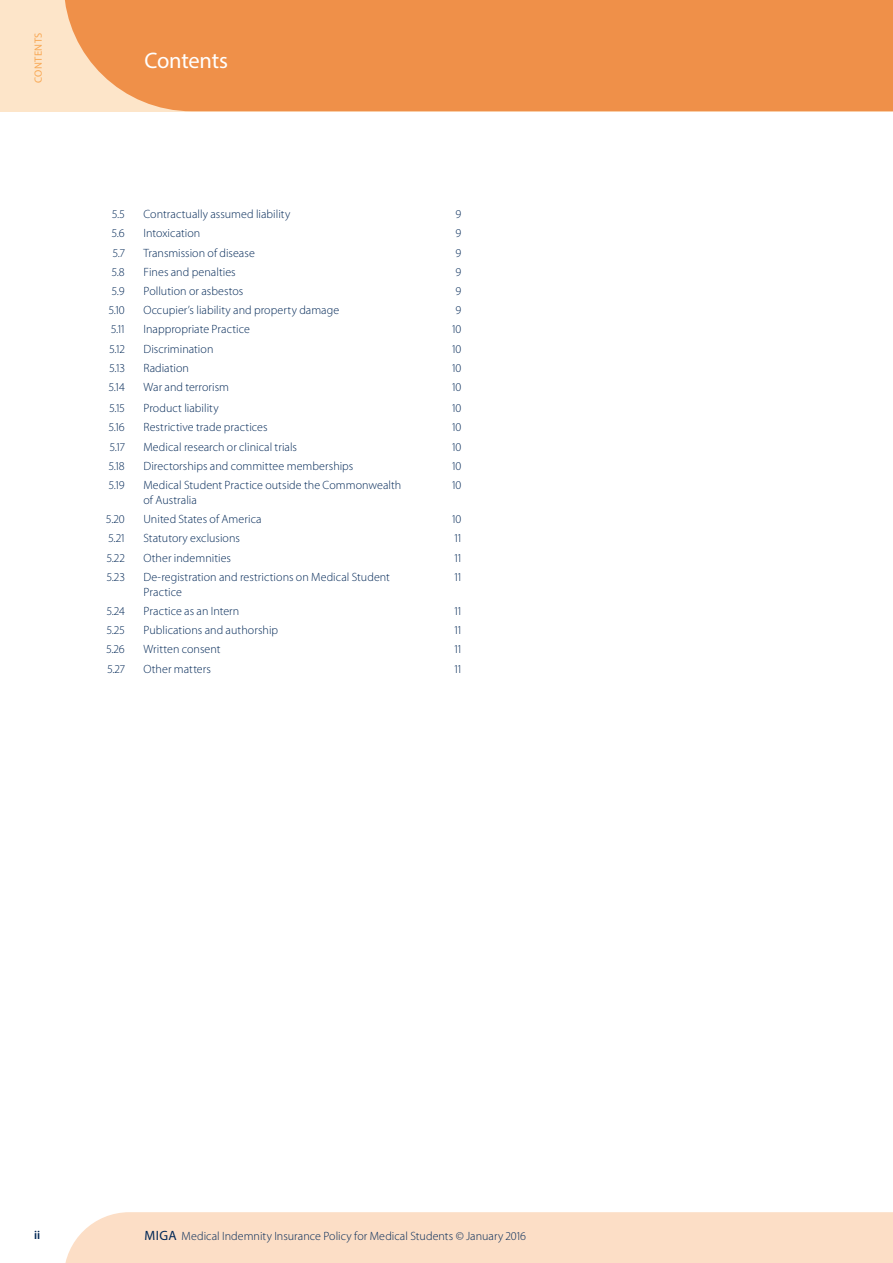
<style>
.page{position:relative;width:893px;height:1263px;background:#fff}
.page>*{position:absolute;margin:0;border:0;box-sizing:border-box;transform-origin:0 0}
.Section_Headings{font:22.5px "Myriad Pro";letter-spacing:-.015em;color:#fff}
.Body_Text{font:300 12px/15px "Myriad Pro";letter-spacing:.005em;color:#002756}
.Body_Text-2{font:600 12px "Myriad Pro";color:#002756}
.Body_Text-3{font:10.5px "Myriad Pro";letter-spacing:.04em;color:#f8a854}
.s1{font-weight:400;font-size:13.5px}
</style>
<div class="page">
<div style="left:0;top:0;width:893px;height:111px;background:#fde5c9"></div>
<div style="left:65px;top:1212px;width:828px;height:51px;background:#fcdec6"></div>
<div style="left:65px;top:0;width:828px;height:111px;background:#ef9049"></div>
<p class="Body_Text-3" style="left:32px;top:83px;width:52px;rotate:-90deg">CONTENTS</p>
<p class="Section_Headings" style="left:145px;top:46px;width:85px">Contents</p>
<p class="Body_Text" style="left:112px;top:207px;width:14px">5.5</p>
<p class="Body_Text" style="left:143px;top:207px;width:148px">Contractually assumed liability</p>
<p class="Body_Text" style="left:456px;top:207px;width:7px">9</p>
<p class="Body_Text" style="left:112px;top:226px;width:14px">5.6</p>
<p class="Body_Text" style="left:143px;top:226px;width:58px">Intoxication</p>
<p class="Body_Text" style="left:456px;top:226px;width:7px">9</p>
<p class="Body_Text" style="left:113px;top:245px;width:13px">5.7</p>
<p class="Body_Text" style="left:143px;top:245px;width:113px">Transmission of disease</p>
<p class="Body_Text" style="left:456px;top:245px;width:7px">9</p>
<p class="Body_Text" style="left:112px;top:264px;width:14px">5.8</p>
<p class="Body_Text" style="left:143px;top:264px;width:94px">Fines and penalties</p>
<p class="Body_Text" style="left:456px;top:264px;width:7px">9</p>
<p class="Body_Text" style="left:112px;top:283px;width:14px">5.9</p>
<p class="Body_Text" style="left:143px;top:283px;width:101px">Pollution or asbestos</p>
<p class="Body_Text" style="left:456px;top:283px;width:7px">9</p>
<p class="Body_Text" style="left:109px;top:303px;width:18px">5.10</p>
<p class="Body_Text" style="left:143px;top:303px;width:197px">Occupier’s liability and property damage</p>
<p class="Body_Text" style="left:456px;top:303px;width:7px">9</p>
<p class="Body_Text" style="left:111px;top:322px;width:15px">5.11</p>
<p class="Body_Text" style="left:143px;top:322px;width:108px">Inappropriate Practice</p>
<p class="Body_Text" style="left:452px;top:322px;width:11px">10</p>
<p class="Body_Text" style="left:109px;top:341px;width:17px">5.12</p>
<p class="Body_Text" style="left:143px;top:341px;width:71px">Discrimination</p>
<p class="Body_Text" style="left:452px;top:341px;width:11px">10</p>
<p class="Body_Text" style="left:109px;top:360px;width:17px">5.13</p>
<p class="Body_Text" style="left:143px;top:360px;width:47px">Radiation</p>
<p class="Body_Text" style="left:452px;top:360px;width:11px">10</p>
<p class="Body_Text" style="left:109px;top:379px;width:17px">5.14</p>
<p class="Body_Text" style="left:143px;top:379px;width:87px">War and terrorism</p>
<p class="Body_Text" style="left:452px;top:379px;width:11px">10</p>
<p class="Body_Text" style="left:109px;top:400px;width:17px">5.15</p>
<p class="Body_Text" style="left:143px;top:400px;width:77px">Product liability</p>
<p class="Body_Text" style="left:452px;top:400px;width:11px">10</p>
<p class="Body_Text" style="left:109px;top:420px;width:17px">5.16</p>
<p class="Body_Text" style="left:143px;top:420px;width:126px">Restrictive trade practices</p>
<p class="Body_Text" style="left:452px;top:420px;width:11px">10</p>
<p class="Body_Text" style="left:110px;top:439px;width:16px">5.17</p>
<p class="Body_Text" style="left:143px;top:439px;width:155px">Medical research or clinical trials</p>
<p class="Body_Text" style="left:452px;top:439px;width:11px">10</p>
<p class="Body_Text" style="left:109px;top:458px;width:17px">5.18</p>
<p class="Body_Text" style="left:143px;top:458px;width:211px">Directorships and committee memberships</p>
<p class="Body_Text" style="left:452px;top:458px;width:11px">10</p>
<p class="Body_Text" style="left:109px;top:477px;width:17px">5.19</p>
<p class="Body_Text" style="left:143px;top:477px;width:259px">Medical Student Practice outside the Commonwealth of Australia</p>
<p class="Body_Text" style="left:452px;top:477px;width:11px">10</p>
<p class="Body_Text" style="left:106px;top:511px;width:20px">5.20</p>
<p class="Body_Text" style="left:143px;top:511px;width:120px">United States of America</p>
<p class="Body_Text" style="left:452px;top:511px;width:11px">10</p>
<p class="Body_Text" style="left:109px;top:531px;width:18px">5.21</p>
<p class="Body_Text" style="left:143px;top:531px;width:98px">Statutory exclusions</p>
<p class="Body_Text" style="left:455px;top:531px;width:8px">11</p>
<p class="Body_Text" style="left:107px;top:550px;width:19px">5.22</p>
<p class="Body_Text" style="left:143px;top:550px;width:89px">Other indemnities</p>
<p class="Body_Text" style="left:455px;top:550px;width:8px">11</p>
<p class="Body_Text" style="left:107px;top:569px;width:19px">5.23</p>
<p class="Body_Text" style="left:143px;top:569px;width:248px">De-registration and restrictions on Medical Student<br>Practice</p>
<p class="Body_Text" style="left:455px;top:569px;width:8px">11</p>
<p class="Body_Text" style="left:107px;top:603px;width:19px">5.24</p>
<p class="Body_Text" style="left:143px;top:603px;width:97px">Practice as an Intern</p>
<p class="Body_Text" style="left:455px;top:603px;width:8px">11</p>
<p class="Body_Text" style="left:107px;top:622px;width:20px">5.25</p>
<p class="Body_Text" style="left:143px;top:622px;width:136px">Publications and authorship</p>
<p class="Body_Text" style="left:455px;top:622px;width:8px">11</p>
<p class="Body_Text" style="left:106px;top:642px;width:20px">5.26</p>
<p class="Body_Text" style="left:143px;top:642px;width:79px">Written consent</p>
<p class="Body_Text" style="left:455px;top:642px;width:8px">11</p>
<p class="Body_Text" style="left:107px;top:661px;width:19px">5.27</p>
<p class="Body_Text" style="left:143px;top:661px;width:69px">Other matters</p>
<p class="Body_Text" style="left:455px;top:661px;width:8px">11</p>
<p class="Body_Text-2" style="left:34px;top:1227px;width:8px">ii</p>
<p class="Body_Text" style="left:145px;top:1229px;width:383px"><span class="s1">MIGA</span> Medical Indemnity Insurance Policy for Medical Students © January 2016</p>
</div>
